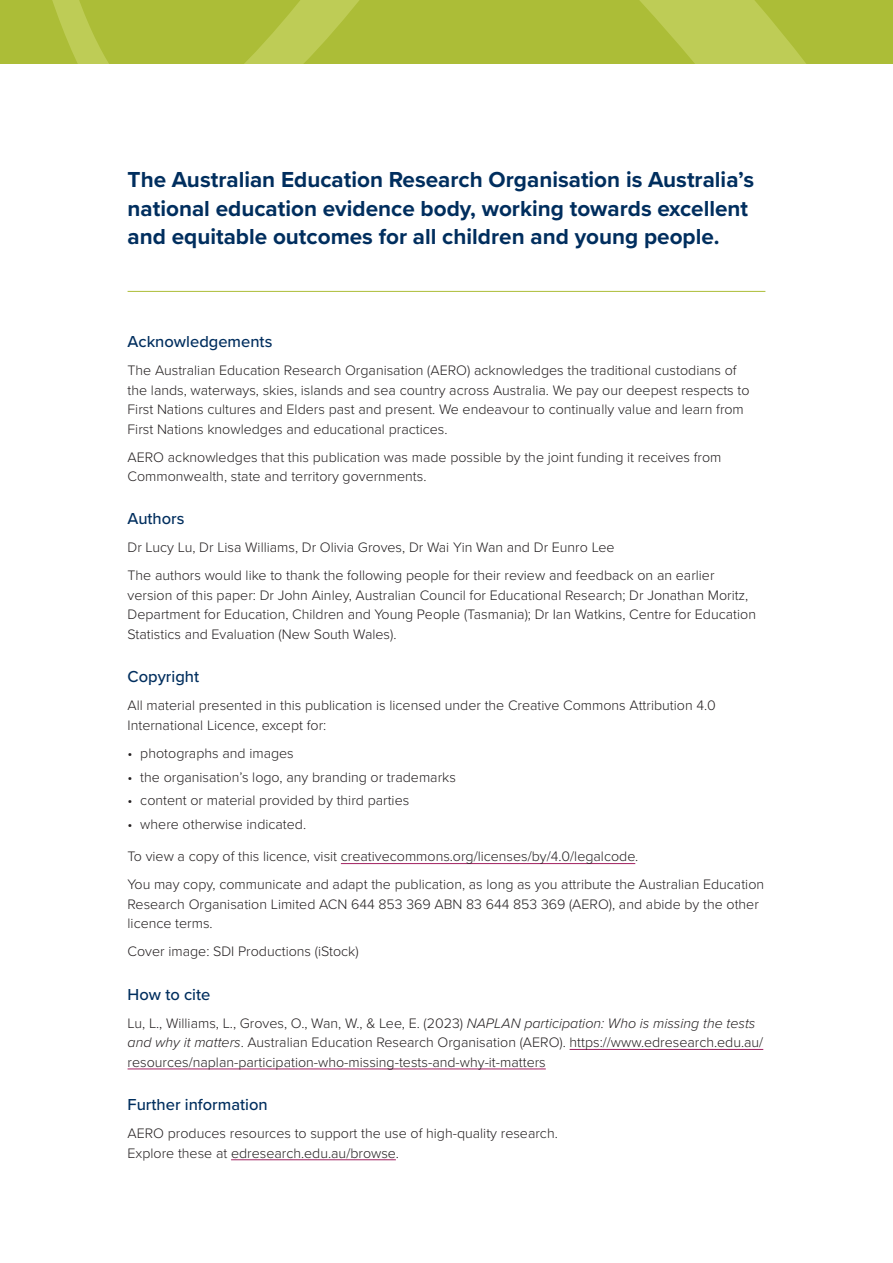
<style>
.page{position:relative;width:893px;height:1263px;background:#fff}
.page>*{position:absolute;margin:0;border:0;box-sizing:border-box;transform-origin:0 0}
.AERO_Intro{font:700 22.5px/28.5px "Proxima Nova";color:#002e5e}
.Info_heading{font:500 16.5px "Proxima Nova";color:#002e5e}
.Info_body{font:300 14.25px/19.5px "Proxima Nova";color:#231f20}
.s1{font-style:italic}
</style>
<div class="page">
<svg style="left:13px;top:0;width:880px;height:64px;background:#b0c03e"></svg>
<hr style="left:128px;top:291px;width:637px;height:1px;background:#acbd37">
<hr style="left:341px;top:863px;width:294px;height:1px;background:#a22060">
<hr style="left:570px;top:1049px;width:193px;height:1px;background:#a22060">
<hr style="left:128px;top:1068px;width:418px;height:1px;background:#a22060">
<hr style="left:231px;top:1159px;width:165px;height:1px;background:#a22060">
<p class="AERO_Intro" style="left:128px;top:165px;width:628px">The Australian Education Research Organisation is Australia’s national education evidence body, working towards excellent and equitable outcomes for all children and young people.</p>
<h1 class="Info_heading" style="left:128px;top:329px;width:146px">Acknowledgements</h1>
<p class="Info_body" style="left:128px;top:360px;width:623px">The Australian Education Research Organisation (AERO) acknowledges the traditional custodians of the lands, waterways, skies, islands and sea country across Australia. We pay our deepest respects to First Nations cultures and Elders past and present. We endeavour to continually value and learn from First Nations knowledges and educational practices.</p>
<p class="Info_body" style="left:128px;top:446px;width:595px">AERO acknowledges that this publication was made possible by the joint funding it receives from<br>Commonwealth, state and territory governments.</p>
<h1 class="Info_heading" style="left:128px;top:507px;width:59px">Authors</h1>
<p class="Info_body" style="left:128px;top:537px;width:489px">Dr Lucy Lu, Dr Lisa Williams, Dr Olivia Groves, Dr Wai Yin Wan and Dr Eunro Lee</p>
<p class="Info_body" style="left:128px;top:565px;width:630px">The authors would like to thank the following people for their review and feedback on an earlier version of this paper: Dr John Ainley, Australian Council for Educational Research; Dr Jonathan Moritz, Department for Education, Children and Young People (Tasmania); Dr Ian Watkins, Centre for Education Statistics and Evaluation (New South Wales).</p>
<h1 class="Info_heading" style="left:128px;top:664px;width:73px">Copyright</h1>
<p class="Info_body" style="left:128px;top:695px;width:590px">All material presented in this publication is licensed under the Creative Commons Attribution 4.0<br>International Licence, except for:</p>
<p class="Info_body" style="left:128px;top:742px;width:168px">• photographs and images</p>
<p class="Info_body" style="left:128px;top:766px;width:330px">• the organisation’s logo, any branding or trademarks</p>
<p class="Info_body" style="left:128px;top:790px;width:283px">• content or material provided by third parties</p>
<p class="Info_body" style="left:128px;top:814px;width:180px">• where otherwise indicated.</p>
<p class="Info_body" style="left:128px;top:846px;width:512px">To view a copy of this licence, visit creativecommons.org/licenses/by/4.0/legalcode.</p>
<p class="Info_body" style="left:128px;top:874px;width:638px">You may copy, communicate and adapt the publication, as long as you attribute the Australian Education<br>Research Organisation Limited ACN 644 853 369 ABN 83 644 853 369 (AERO), and abide by the other licence terms.</p>
<p class="Info_body" style="left:128px;top:941px;width:233px">Cover image: SDI Productions (iStock)</p>
<h1 class="Info_heading" style="left:128px;top:982px;width:84px">How to cite</h1>
<p class="Info_body" style="left:128px;top:1012px;width:637px">Lu, L., Williams, L., Groves, O., Wan, W., &amp; Lee, E. (2023) <span class="s1">NAPLAN participation: Who is missing the tests and why it matters</span>. Australian Education Research Organisation (AERO). https://www.edresearch.edu.au/ resources/naplan-participation-who-missing-tests-and-why-it-matters</p>
<h1 class="Info_heading" style="left:128px;top:1092px;width:142px">Further information</h1>
<p class="Info_body" style="left:128px;top:1123px;width:432px">AERO produces resources to support the use of high-quality research.<br>Explore these at edresearch.edu.au/browse.</p>
</div>
